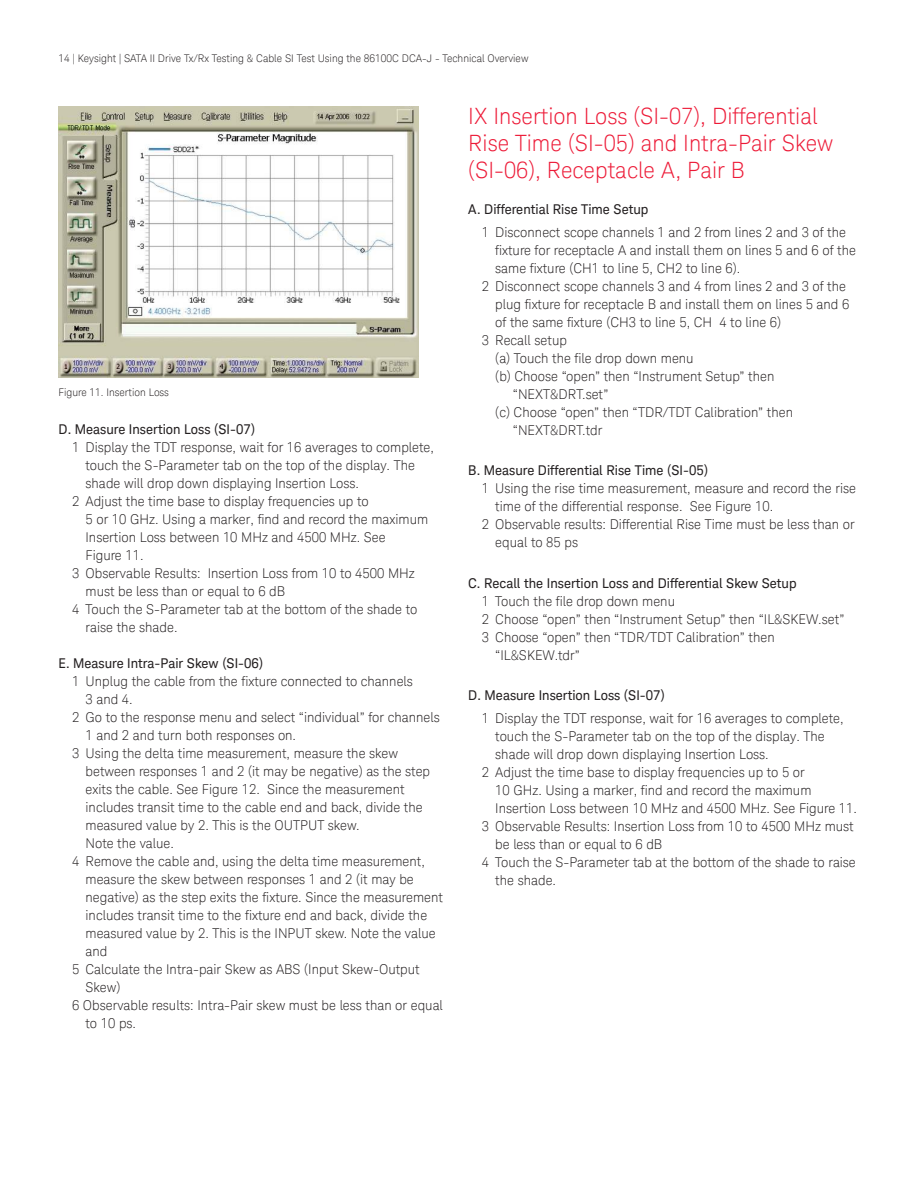
<style>
.page{position:relative;width:918px;height:1188px;background:#fff}
.page>*{position:absolute;margin:0;border:0;box-sizing:border-box;transform-origin:0 0}
.t1{font:300 22.5px/27px "Keysight Sans";color:#ed1a37}
.t2{font:300 13.5px "Keysight Sans";color:#231f20}
.t3{font:13.5px "Keysight Sans";color:#231f20}
.t4{font:300 10.5px "Keysight Sans";color:#231f20}
</style>
<div class="page">
<img style="left:59px;top:106px;width:359px;height:272px">
<p class="t4" style="left:59px;top:53px;width:471px">14 | Keysight | SATA II Drive Tx/Rx Testing &amp; Cable SI Test Using the 86100C DCA-J - Technical Overview</p>
<p class="t4" style="left:59px;top:388px;width:112px">Figure 11. Insertion Loss</p>
<p class="t3" style="left:59px;top:423px;width:198px">D. Measure Insertion Loss (SI-07)</p>
<p class="t2" style="left:72px;top:441px;width:363px">1 Display the TDT response, wait for 16 averages to complete,</p>
<p class="t2" style="left:86px;top:459px;width:331px">touch the S-Parameter tab on the top of the display. The</p>
<p class="t2" style="left:86px;top:477px;width:275px">shade will drop down displaying Insertion Loss.</p>
<p class="t2" style="left:72px;top:495px;width:298px">2 Adjust the time base to display frequencies up to</p>
<p class="t2" style="left:86px;top:513px;width:344px">5 or 10 GHz. Using a marker, find and record the maximum</p>
<p class="t2" style="left:86px;top:531px;width:302px">Insertion Loss between 10 MHz and 4500 MHz. See</p>
<p class="t2" style="left:86px;top:549px;width:60px">Figure 11.</p>
<p class="t2" style="left:72px;top:567px;width:344px">3 Observable Results: Insertion Loss from 10 to 4500 MHz</p>
<p class="t2" style="left:86px;top:585px;width:201px">must be less than or equal to 6 dB</p>
<p class="t2" style="left:72px;top:603px;width:347px">4 Touch the S-Parameter tab at the bottom of the shade to</p>
<p class="t2" style="left:86px;top:621px;width:94px">raise the shade.</p>
<p class="t3" style="left:59px;top:657px;width:206px">E. Measure Intra-Pair Skew (SI-06)</p>
<p class="t2" style="left:72px;top:675px;width:342px">1 Unplug the cable from the fixture connected to channels</p>
<p class="t2" style="left:86px;top:693px;width:49px">3 and 4.</p>
<p class="t2" style="left:72px;top:711px;width:369px">2 Go to the response menu and select “individual” for channels</p>
<p class="t2" style="left:86px;top:729px;width:212px">1 and 2 and turn both responses on.</p>
<p class="t2" style="left:72px;top:747px;width:328px">3 Using the delta time measurement, measure the skew</p>
<p class="t2" style="left:86px;top:765px;width:346px">between responses 1 and 2 (it may be negative) as the step</p>
<p class="t2" style="left:86px;top:783px;width:321px">exits the cable. See Figure 12. Since the measurement</p>
<p class="t2" style="left:86px;top:801px;width:339px">includes transit time to the cable end and back, divide the</p>
<p class="t2" style="left:86px;top:819px;width:276px">measured value by 2. This is the OUTPUT skew.</p>
<p class="t2" style="left:86px;top:837px;width:90px">Note the value.</p>
<p class="t2" style="left:72px;top:855px;width:354px">4 Remove the cable and, using the delta time measurement,</p>
<p class="t2" style="left:86px;top:873px;width:330px">measure the skew between responses 1 and 2 (it may be</p>
<p class="t2" style="left:86px;top:891px;width:359px">negative) as the step exits the fixture. Since the measurement</p>
<p class="t2" style="left:86px;top:909px;width:343px">includes transit time to the fixture end and back, divide the</p>
<p class="t2" style="left:86px;top:927px;width:352px">measured value by 2. This is the INPUT skew. Note the value</p>
<p class="t2" style="left:86px;top:945px;width:23px">and</p>
<p class="t2" style="left:72px;top:963px;width:349px">5 Calculate the Intra-pair Skew as ABS (Input Skew-Output</p>
<p class="t2" style="left:86px;top:981px;width:37px">Skew)</p>
<p class="t2" style="left:72px;top:999px;width:372px">6 Observable results: Intra-Pair skew must be less than or equal</p>
<p class="t2" style="left:86px;top:1017px;width:52px">to 10 ps.</p>
<h1 class="t1" style="left:468px;top:104px;width:367px">IX Insertion Loss (SI-07), Differential<br>Rise Time (SI-05) and Intra-Pair Skew (SI-06), Receptacle A, Pair B</h1>
<p class="t3" style="left:468px;top:203px;width:182px">A. Differential Rise Time Setup</p>
<p class="t2" style="left:482px;top:226px;width:366px">1 Disconnect scope channels 1 and 2 from lines 2 and 3 of the</p>
<p class="t2" style="left:495px;top:244px;width:362px">fixture for receptacle A and install them on lines 5 and 6 of the</p>
<p class="t2" style="left:495px;top:262px;width:247px">same fixture (CH1 to line 5, CH2 to line 6).</p>
<p class="t2" style="left:482px;top:280px;width:366px">2 Disconnect scope channels 3 and 4 from lines 2 and 3 of the</p>
<p class="t2" style="left:495px;top:298px;width:356px">plug fixture for receptacle B and install them on lines 5 and 6</p>
<p class="t2" style="left:495px;top:316px;width:287px">of the same fixture (CH3 to line 5, CH 4 to line 6)</p>
<p class="t2" style="left:482px;top:334px;width:87px">3 Recall setup</p>
<p class="t2" style="left:495px;top:352px;width:200px">(a) Touch the file drop down menu</p>
<p class="t2" style="left:495px;top:370px;width:281px">(b) Choose “open” then “Instrument Setup” then</p>
<p class="t2" style="left:513px;top:388px;width:97px">“NEXT&amp;DRT.set”</p>
<p class="t2" style="left:495px;top:406px;width:299px">(c) Choose “open” then “TDR/TDT Calibration” then</p>
<p class="t2" style="left:513px;top:424px;width:91px">“NEXT&amp;DRT.tdr</p>
<p class="t3" style="left:468px;top:464px;width:241px">B. Measure Differential Rise Time (SI-05)</p>
<p class="t2" style="left:482px;top:482px;width:376px">1 Using the rise time measurement, measure and record the rise</p>
<p class="t2" style="left:495px;top:500px;width:279px">time of the differential response. See Figure 10.</p>
<p class="t2" style="left:482px;top:518px;width:374px">2 Observable results: Differential Rise Time must be less than or</p>
<p class="t2" style="left:495px;top:536px;width:84px">equal to 85 ps</p>
<p class="t3" style="left:468px;top:577px;width:330px">C. Recall the Insertion Loss and Differential Skew Setup</p>
<p class="t2" style="left:482px;top:595px;width:195px">1 Touch the file drop down menu</p>
<p class="t2" style="left:482px;top:613px;width:364px">2 Choose “open” then “Instrument Setup” then “IL&amp;SKEW.set”</p>
<p class="t2" style="left:482px;top:631px;width:294px">3 Choose “open” then “TDR/TDT Calibration” then</p>
<p class="t2" style="left:495px;top:649px;width:86px">“IL&amp;SKEW.tdr”</p>
<p class="t3" style="left:468px;top:689px;width:198px">D. Measure Insertion Loss (SI-07)</p>
<p class="t2" style="left:482px;top:712px;width:363px">1 Display the TDT response, wait for 16 averages to complete,</p>
<p class="t2" style="left:495px;top:730px;width:331px">touch the S-Parameter tab on the top of the display. The</p>
<p class="t2" style="left:495px;top:748px;width:275px">shade will drop down displaying Insertion Loss.</p>
<p class="t2" style="left:482px;top:766px;width:325px">2 Adjust the time base to display frequencies up to 5 or</p>
<p class="t2" style="left:495px;top:784px;width:318px">10 GHz. Using a marker, find and record the maximum</p>
<p class="t2" style="left:495px;top:802px;width:363px">Insertion Loss between 10 MHz and 4500 MHz. See Figure 11.</p>
<p class="t2" style="left:482px;top:820px;width:373px">3 Observable Results: Insertion Loss from 10 to 4500 MHz must</p>
<p class="t2" style="left:495px;top:838px;width:169px">be less than or equal to 6 dB</p>
<p class="t2" style="left:482px;top:856px;width:376px">4 Touch the S-Parameter tab at the bottom of the shade to raise</p>
<p class="t2" style="left:495px;top:874px;width:62px">the shade.</p>
</div>
